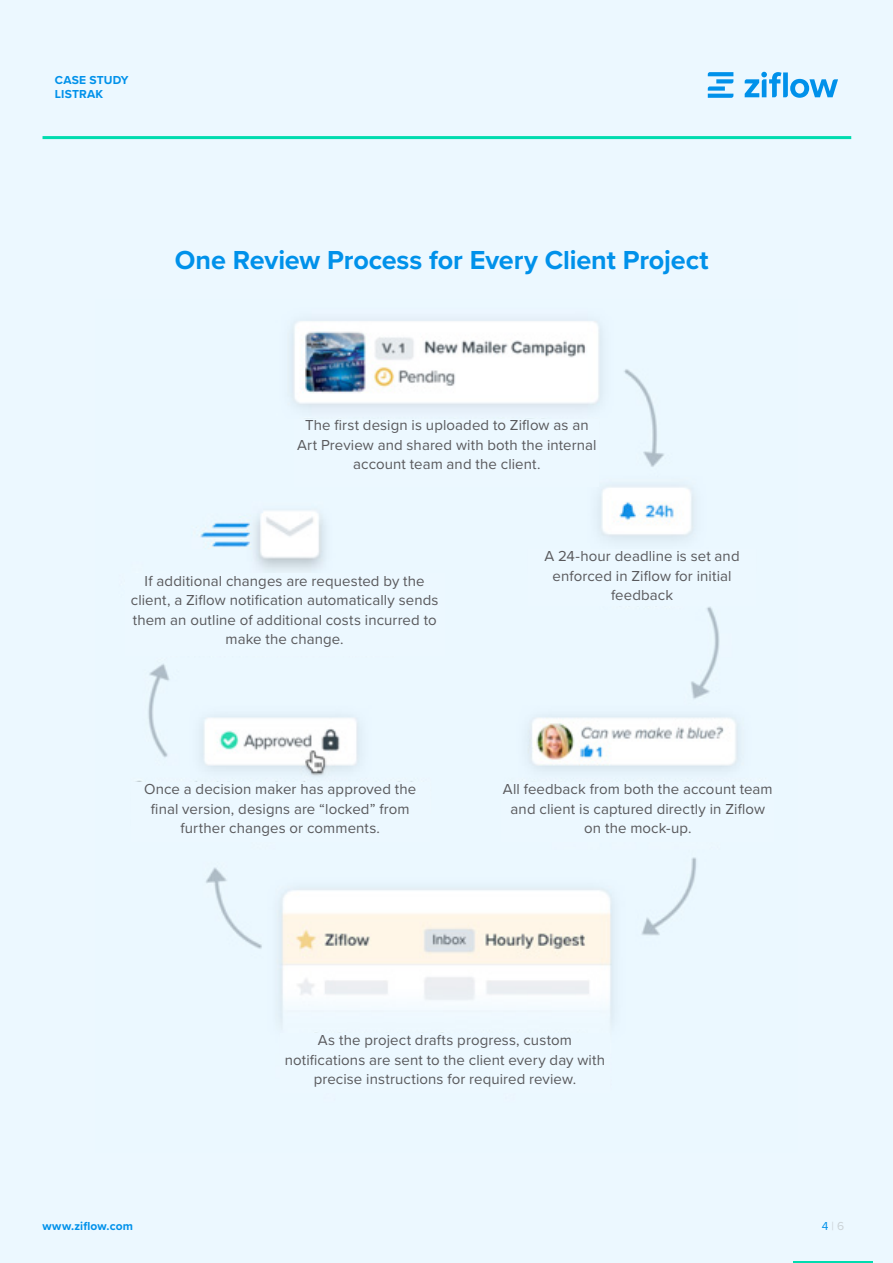
<style>
.page{position:relative;width:893px;height:1263px;background:#ecf8ff}
.page>*{position:absolute;margin:0;border:0;box-sizing:border-box;transform-origin:0 0}
.t1{font:700 27px "Proxima Nova";letter-spacing:-.005em;color:#0091ea}
.t2{font:15px/19.5px "Proxima Nova";letter-spacing:.005em;color:#59595c;text-align:center}
.t3{font:700 12px/14.4px "Proxima Nova";letter-spacing:.015em;color:#0091ea}
.t4{font:12px "Proxima Nova";color:#cbd2d6}
.s1{color:#0091ea}
</style>
<div class="page">
<hr style="left:43px;top:136px;width:808px;height:3px;background:#00dcaf">
<hr style="left:793px;top:1261px;width:80px;height:2px;background:#00dcaf">
<svg style="left:745px;top:72px;width:93px;height:26px"></svg>
<svg style="left:708px;top:72px;width:25px;height:26px"></svg>
<img style="left:136px;top:321px;width:603px;height:712px">
<div style="left:295px;top:419px;width:304px;height:67px;background:#ecf8ff"></div>
<div style="left:125px;top:574px;width:319px;height:82px;background:#ecf8ff"></div>
<div style="left:528px;top:549px;width:228px;height:56px;background:#ecf8ff"></div>
<div style="left:502px;top:782px;width:272px;height:60px;background:#ecf8ff"></div>
<div style="left:131px;top:782px;width:298px;height:60px;background:#ecf8ff"></div>
<p class="t3" style="left:55px;top:72px;width:75px">CASE STUDY<br>LISTRAK</p>
<h1 class="t1" style="left:175px;top:240px;width:535px">One Review Process for Every Client Project</h1>
<p class="t2" style="left:297px;top:415px;width:301px">The first design is uploaded to Ziflow as an<br>Art Preview and shared with both the internal account team and the client.</p>
<p class="t2" style="left:131px;top:570px;width:309px">If additional changes are requested by the client, a Ziflow notification automatically sends them an outline of additional costs incurred to make the change.</p>
<p class="t2" style="left:144px;top:779px;width:274px">Once a decision maker has approved the final version, designs are “locked” from further changes or comments.</p>
<p class="t2" style="left:545px;top:546px;width:197px">A 24-hour deadline is set and enforced in Ziflow for initial feedback</p>
<p class="t2" style="left:503px;top:779px;width:271px">All feedback from both the account team and client is captured directly in Ziflow on the mock-up.</p>
<p class="t2" style="left:285px;top:1029px;width:322px">As the project drafts progress, custom notifications are sent to the client every day with precise instructions for required review.</p>
<p class="t3" style="left:43px;top:1218px;width:92px">www.ziflow.com</p>
<p class="t4" style="left:822px;top:1217px;width:24px"><span class="s1">4</span> | 6</p>
</div>
